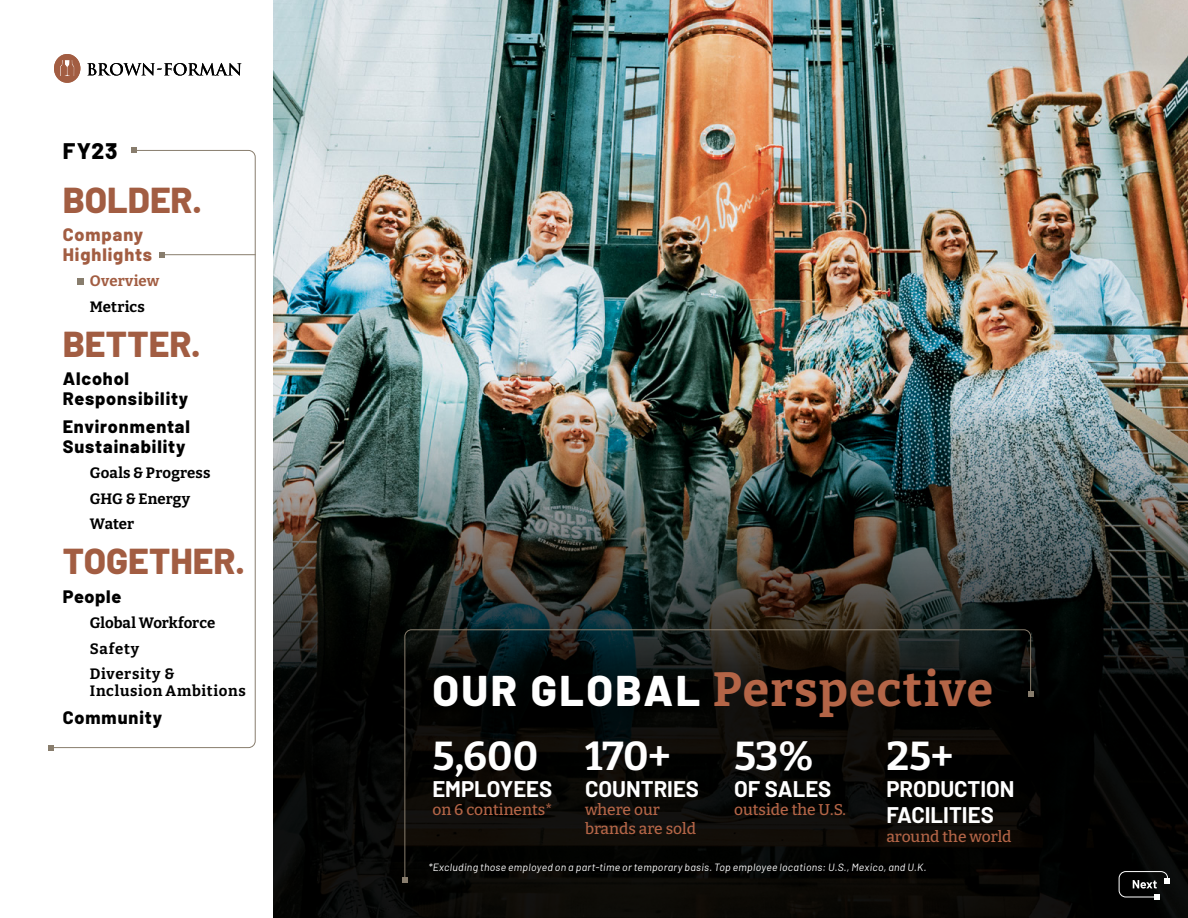
<style>
.page{position:relative;width:1188px;height:918px;background:#fff}
.page>*{position:absolute;margin:0;border:0;box-sizing:border-box;transform-origin:0 0}
.H2_Barlow{font:700 48.15px "Bitter";letter-spacing:.025em;color:#b46547}
.t1{font:700 40.35px "Bitter";letter-spacing:-.005em;color:#fff}
.t2{font:800 36px "Barlow";color:#a25d42}
.t3{font:800 22.5px "Barlow";color:#000}
.t4{font:700 22.05px/26.5px "Barlow";color:#fff}
.t5{font:800 18px/19.5px "Barlow";letter-spacing:.05em;color:#000}
.t6{font:800 18px/19.5px "Barlow";letter-spacing:.05em;color:#a25d42}
.t7{font:500 15.6px/18.8px "Bitter";color:#b46547}
.t8{font:700 15px/25.5px "Bitter";letter-spacing:.02em;color:#000}
.t9{font:700 15px "Bitter";letter-spacing:.04em;color:#000}
.t10{font:700 15px "Bitter";letter-spacing:.01em;color:#a25d42}
.footnote{font:italic 10.5px "Barlow";letter-spacing:.025em;color:#fff}
.s1{font-family:"Barlow";font-weight:800;font-size:42.9px;color:#fff}
</style>
<div class="page">
<img style="left:274px;top:0;width:914px;height:280px">
<img style="left:274px;top:280px;width:914px;height:638px">
<svg style="left:404px;top:629px;width:627px;height:252px;background:#0a0b08"></svg>
<svg style="left:402px;top:877px;width:6px;height:6px"></svg>
<svg style="left:1028px;top:691px;width:6px;height:6px"></svg>
<svg style="left:1118px;top:871px;width:52px;height:29px;background:#313231"></svg>
<svg style="left:54px;top:150px;width:202px;height:598px"></svg>
<svg style="left:131px;top:147px;width:6px;height:6px"></svg>
<svg style="left:48px;top:745px;width:6px;height:6px"></svg>
<hr style="left:162px;top:254px;width:94px;height:1px;background:#887d6d">
<svg style="left:159px;top:252px;width:6px;height:6px"></svg>
<div style="left:77px;top:278px;width:7px;height:6px;background:#887d6d"></div>
<svg style="left:87px;top:63px;width:154px;height:13px"></svg>
<svg style="left:54px;top:54px;width:26px;height:29px"></svg>
<h3 class="t3" style="left:63px;top:134px;width:56px">FY23</h3>
<h3 class="t2" style="left:63px;top:173px;width:141px">BOLDER.</h3>
<h3 class="t6" style="left:63px;top:224px;width:91px">Company<br>Highlights</h3>
<h3 class="t10" style="left:90px;top:272px;width:71px">Overview</h3>
<h3 class="t8" style="left:90px;top:293px;width:56px">Metrics</h3>
<h3 class="t2" style="left:63px;top:317px;width:139px">BETTER.</h3>
<h3 class="t5" style="left:63px;top:368px;width:127px">Alcohol<br>Responsibility</h3>
<h3 class="t5" style="left:63px;top:416px;width:129px">Environmental<br>Sustainability</h3>
<h3 class="t8" style="left:90px;top:460px;width:122px">Goals &amp; Progress<br>GHG &amp; Energy<br>Water</h3>
<h3 class="t2" style="left:63px;top:534px;width:184px">TOGETHER.</h3>
<h3 class="t5" style="left:63px;top:585px;width:60px">People</h3>
<h3 class="t8" style="left:90px;top:610px;width:127px">Global Workforce<br>Safety<br>Diversity &amp;</h3>
<h3 class="t9" style="left:90px;top:681px;width:157px">Inclusion Ambitions</h3>
<h3 class="t5" style="left:63px;top:707px;width:101px">Community</h3>
<h2 class="H2_Barlow" style="left:432px;top:659px;width:562px"><span class="s1">OUR GLOBAL</span> Perspective</h2>
<p class="t1" style="left:734px;top:730px;width:81px">53%</p>
<p class="t4" style="left:734px;top:774px;width:99px">OF SALES</p>
<p class="t7" style="left:734px;top:800px;width:113px">outside the U.S.</p>
<p class="t1" style="left:886px;top:730px;width:68px">25+</p>
<p class="t4" style="left:886px;top:774px;width:130px">PRODUCTION<br>FACILITIES</p>
<p class="t7" style="left:886px;top:827px;width:127px">around the world</p>
<p class="footnote" style="left:428px;top:860px;width:500px">*Excluding those employed on a part-time or temporary basis. Top employee locations: U.S., Mexico, and U.K.</p>
<p class="t1" style="left:432px;top:730px;width:107px">5,600</p>
<p class="t4" style="left:432px;top:774px;width:121px">EMPLOYEES</p>
<p class="t7" style="left:432px;top:800px;width:122px">on 6 continents*</p>
<p class="t1" style="left:585px;top:730px;width:87px">170+</p>
<p class="t4" style="left:585px;top:774px;width:116px">COUNTRIES</p>
<p class="t7" style="left:585px;top:800px;width:113px">where our brands are sold</p>
</div>
